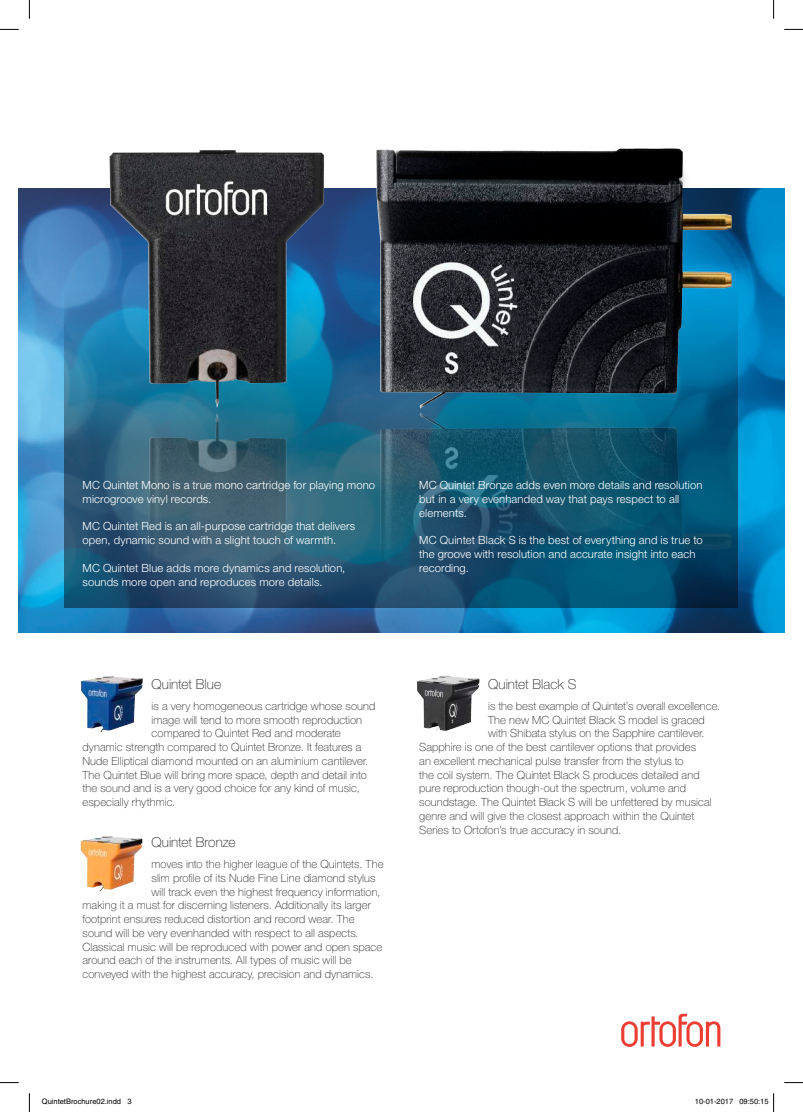
<style>
.page{position:relative;width:803px;height:1112px;background:#fff}
.page>*{position:absolute;margin:0;border:0;box-sizing:border-box;transform-origin:0 0}
.t1{font:100 13.75px "Helvetica Neue";color:#231f20}
.t2{font:100 11.25px "Helvetica Neue";letter-spacing:.01em;color:#231f20}
.t3{font:300 11.25px/13.8px "Helvetica Neue";letter-spacing:.01em;color:#fff}
.t4{font:7.5px "Helvetica";color:#000}
</style>
<div class="page">
<img style="left:19px;top:189px;width:765px;height:443px">
<svg style="left:65px;top:288px;width:31px;height:319px;background:#2a688d"></svg>
<img style="left:80px;top:836px;width:63px;height:56px">
<img style="left:81px;top:676px;width:62px;height:56px">
<img style="left:417px;top:675px;width:63px;height:56px">
<img style="left:96px;top:150px;width:237px;height:256px">
<img style="left:333px;top:148px;width:418px;height:232px">
<img style="left:96px;top:406px;width:237px;height:226px">
<img style="left:333px;top:380px;width:418px;height:252px">
<img style="left:19px;top:445px;width:40px;height:58px">
<img style="left:19px;top:188px;width:28px;height:273px">
<svg style="left:621px;top:1013px;width:99px;height:33px"></svg>
<svg style="left:0;top:29px;width:19px;height:1px"></svg>
<svg style="left:784px;top:29px;width:19px;height:1px"></svg>
<svg style="left:0;top:1082px;width:19px;height:1px"></svg>
<svg style="left:784px;top:1082px;width:19px;height:1px"></svg>
<svg style="left:29px;top:0;width:1px;height:19px"></svg>
<svg style="left:29px;top:1093px;width:1px;height:18px"></svg>
<svg style="left:773px;top:0;width:1px;height:19px"></svg>
<svg style="left:773px;top:1093px;width:1px;height:18px"></svg>
<p class="t3" style="left:83px;top:478px;width:294px">MC Quintet Mono is a true mono cartridge for playing mono microgroove vinyl records.</p>
<p class="t3" style="left:83px;top:519px;width:274px">MC Quintet Red is an all-purpose cartridge that delivers open, dynamic sound with a slight touch of warmth.</p>
<p class="t3" style="left:83px;top:560px;width:264px">MC Quintet Blue adds more dynamics and resolution, sounds more open and reproduces more details.</p>
<p class="t3" style="left:419px;top:478px;width:285px">MC Quintet Bronze adds even more details and resolution but in a very evenhanded way that pays respect to all elements.</p>
<p class="t3" style="left:419px;top:533px;width:285px">MC Quintet Black S is the best of everything and is true to the groove with resolution and accurate insight into each recording.</p>
<p class="t1" style="left:152px;top:676px;width:71px">Quintet Blue</p>
<p class="t2" style="left:152px;top:699px;width:225px">is a very homogeneous cartridge whose sound</p>
<p class="t2" style="left:152px;top:713px;width:212px">image will tend to more smooth reproduction</p>
<p class="t2" style="left:152px;top:726px;width:191px">compared to Quintet Red and moderate</p>
<p class="t2" style="left:83px;top:740px;width:280px">dynamic strength compared to Quintet Bronze. It features a</p>
<p class="t2" style="left:83px;top:754px;width:287px">Nude Elliptical diamond mounted on an aluminium cantilever.</p>
<p class="t2" style="left:83px;top:768px;width:286px">The Quintet Blue will bring more space, depth and detail into</p>
<p class="t2" style="left:83px;top:781px;width:279px">the sound and is a very good choice for any kind of music,</p>
<p class="t2" style="left:83px;top:795px;width:94px">especially rhythmic.</p>
<p class="t1" style="left:152px;top:834px;width:86px">Quintet Bronze</p>
<p class="t2" style="left:152px;top:857px;width:233px">moves into the higher league of the Quintets. The</p>
<p class="t2" style="left:152px;top:871px;width:225px">slim profile of its Nude Fine Line diamond stylus</p>
<p class="t2" style="left:152px;top:884px;width:230px">will track even the highest frequency information,</p>
<p class="t2" style="left:83px;top:898px;width:290px">making it a must for discerning listeners. Additionally its larger</p>
<p class="t2" style="left:83px;top:912px;width:274px">footprint ensures reduced distortion and record wear. The</p>
<p class="t2" style="left:83px;top:926px;width:278px">sound will be very evenhanded with respect to all aspects.</p>
<p class="t2" style="left:83px;top:939px;width:301px">Classical music will be reproduced with power and open space</p>
<p class="t2" style="left:83px;top:953px;width:271px">around each of the instruments. All types of music will be</p>
<p class="t2" style="left:83px;top:967px;width:292px">conveyed with the highest accuracy, precision and dynamics.</p>
<p class="t1" style="left:488px;top:676px;width:90px">Quintet Black S</p>
<p class="t2" style="left:488px;top:699px;width:233px">is the best example of Quintet’s overall excellence.</p>
<p class="t2" style="left:488px;top:713px;width:218px">The new MC Quintet Black S model is graced</p>
<p class="t2" style="left:488px;top:726px;width:218px">with Shibata stylus on the Sapphire cantilever.</p>
<p class="t2" style="left:419px;top:740px;width:278px">Sapphire is one of the best cantilever options that provides</p>
<p class="t2" style="left:419px;top:754px;width:266px">an excellent mechanical pulse transfer from the stylus to</p>
<p class="t2" style="left:419px;top:768px;width:282px">the coil system. The Quintet Black S produces detailed and</p>
<p class="t2" style="left:419px;top:781px;width:268px">pure reproduction though-out the spectrum, volume and</p>
<p class="t2" style="left:419px;top:795px;width:294px">soundstage. The Quintet Black S will be unfettered by musical</p>
<p class="t2" style="left:419px;top:809px;width:277px">genre and will give the closest approach within the Quintet</p>
<p class="t2" style="left:419px;top:823px;width:204px">Series to Ortofon’s true accuracy in sound.</p>
<p class="t4" style="left:42px;top:1097px;width:91px">QuintetBrochure02.indd 3</p>
<p class="t4" style="left:695px;top:1097px;width:75px">10-01-2017 09:50:15</p>
</div>
